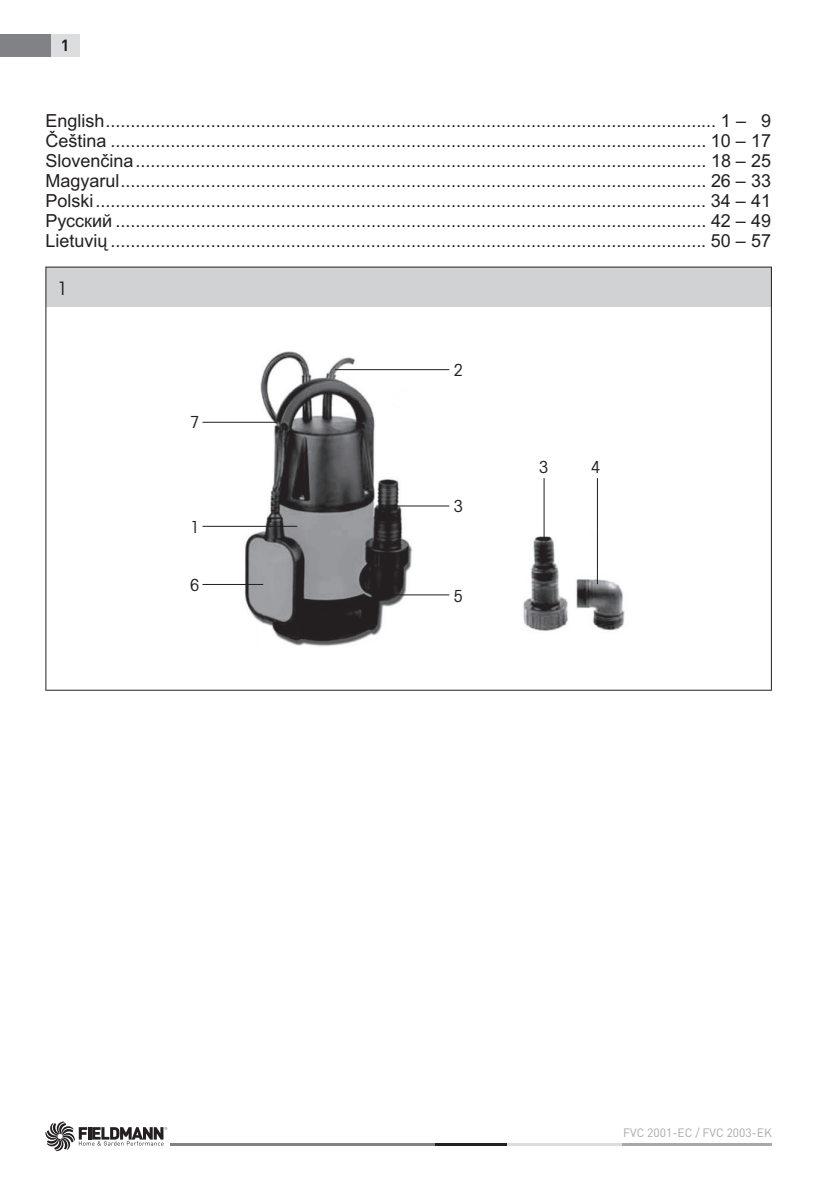
<style>
.page{position:relative;width:840px;height:1191px;background:#fff}
.page>*{position:absolute;margin:0;border:0;box-sizing:border-box;transform-origin:0 0}
.t1{font:20px "Avant Gar Got Itc TCE Boo Con";color:#231f20}
.t2{font:18px/20px "Arial";color:#231f20;text-align:justify}
.t3{font:18px "Avant Gar Got Itc TCE Boo Con";color:#231f20}
.t4{font:700 16px "DIN Pro";color:#231f20}
.t5{font:12px "DIN Pro";color:#a8a9ad}
</style>
<div class="page">
<hr style="left:621px;top:1142px;width:150px;height:3px;background:#a8a9ad">
<hr style="left:506px;top:1142px;width:115px;height:3px;background:#dcdddf">
<hr style="left:170px;top:1142px;width:264px;height:3px;background:#808285">
<hr style="left:434px;top:1142px;width:72px;height:3px;background:#231f20">
<svg style="left:45px;top:1121px;width:122px;height:30px"></svg>
<div style="left:0;top:34px;width:51px;height:23px;background:#808285"></div>
<div style="left:51px;top:34px;width:28px;height:23px;background:#dcdddf"></div>
<div style="left:46px;top:267px;width:725px;height:40px;background:#d1d2d4"></div>
<hr style="left:45px;top:267px;width:1px;height:40px;background:#231f20">
<hr style="left:770px;top:267px;width:1px;height:40px;background:#231f20">
<hr style="left:45px;top:266px;width:726px;height:1px;background:#231f20">
<hr style="left:45px;top:307px;width:1px;height:382px;background:#231f20">
<hr style="left:770px;top:307px;width:1px;height:382px;background:#231f20">
<hr style="left:45px;top:689px;width:726px;height:1px;background:#231f20">
<img style="left:242px;top:351px;width:171px;height:295px">
<img style="left:523px;top:534px;width:102px;height:97px">
<hr style="left:202px;top:526px;width:95px;height:1px;background:#231f20">
<hr style="left:202px;top:584px;width:61px;height:1px;background:#231f20">
<hr style="left:543px;top:478px;width:1px;height:61px;background:#231f20">
<hr style="left:596px;top:478px;width:1px;height:106px;background:#231f20">
<hr style="left:335px;top:369px;width:114px;height:1px;background:#231f20">
<hr style="left:391px;top:505px;width:58px;height:1px;background:#231f20">
<hr style="left:391px;top:594px;width:58px;height:1px;background:#231f20">
<hr style="left:202px;top:422px;width:75px;height:1px;background:#231f20">
<p class="t4" style="left:61px;top:35px;width:10px">1</p>
<p class="t2" style="left:45px;top:110px;width:726px">English .......................................................................................................................... 1 – 9<br>Čeština ....................................................................................................................... 10 – 17<br>Slovenčina .................................................................................................................. 18 – 25<br>Magyarul ..................................................................................................................... 26 – 33<br>Polski .......................................................................................................................... 34 – 41<br>Русский ...................................................................................................................... 42 – 49<br>Lietuvių ....................................................................................................................... 50 – 57</p>
<p class="t1" style="left:57px;top:277px;width:12px">1</p>
<p class="t3" style="left:190px;top:412px;width:11px">7</p>
<p class="t3" style="left:190px;top:517px;width:11px">1</p>
<p class="t3" style="left:190px;top:574px;width:11px">6</p>
<p class="t3" style="left:453px;top:360px;width:11px">2</p>
<p class="t3" style="left:453px;top:496px;width:11px">3</p>
<p class="t3" style="left:453px;top:585px;width:11px">5</p>
<p class="t3" style="left:539px;top:457px;width:11px">3</p>
<p class="t3" style="left:591px;top:457px;width:11px">4</p>
<p class="t5" style="left:623px;top:1124px;width:150px">FVC 2001-EC / FVC 2003-EK</p>
</div>
